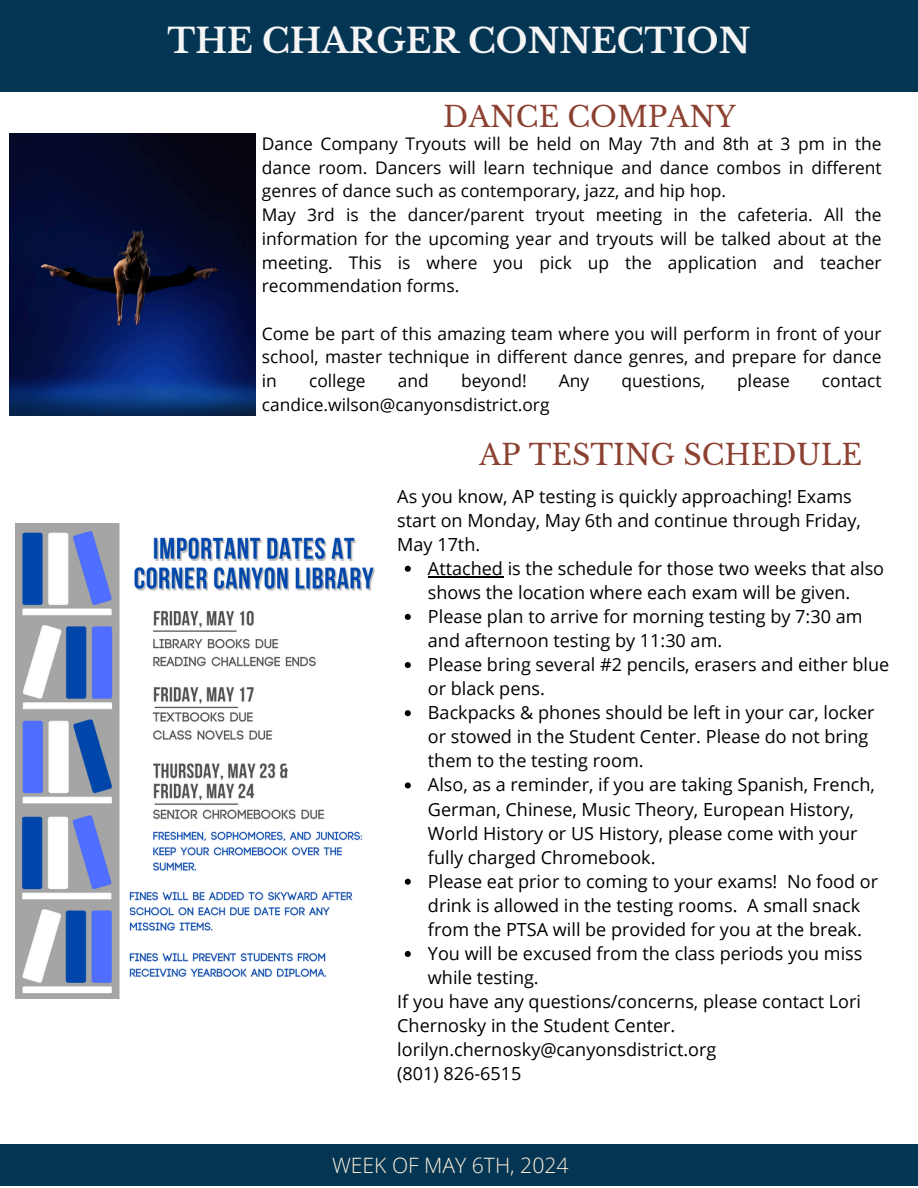
<style>
.page{position:relative;width:918px;height:1188px;background:#fff}
.page>*{position:absolute;margin:0;border:0;box-sizing:border-box;transform-origin:0 0}
.t1{font:700 33.75px "Libre Baskerville";color:#f5f5f5}
.t2{font:28.35px "Libre Baskerville";color:#8c4131}
.t3{font:300 21.15px "Open Sans";color:#fff0db}
.t4{font:18px/24.2px "Open Sans";color:#000}
.t5{font:17.4px/23.7px "Open Sans";color:#000;text-align:justify}
</style>
<div class="page">
<div style="left:0;top:0;width:918px;height:92px;background:#043654"></div>
<div style="left:0;top:1145px;width:918px;height:41px;background:#043654"></div>
<img style="left:9px;top:134px;width:246px;height:281px">
<img style="left:16px;top:524px;width:359px;height:475px">
<svg style="left:405px;top:566px;width:6px;height:6px"></svg>
<hr style="left:428px;top:576px;width:75px;height:2px;background:#000">
<svg style="left:405px;top:614px;width:6px;height:6px"></svg>
<svg style="left:405px;top:662px;width:6px;height:6px"></svg>
<svg style="left:405px;top:710px;width:6px;height:6px"></svg>
<svg style="left:405px;top:782px;width:6px;height:6px"></svg>
<svg style="left:405px;top:879px;width:6px;height:6px"></svg>
<svg style="left:405px;top:951px;width:6px;height:6px"></svg>
<h2 class="t1" style="left:168px;top:21px;width:584px">THE CHARGER CONNECTION</h2>
<p class="t2" style="left:443px;top:99px;width:294px">DANCE COMPANY</p>
<p class="t5" style="left:262px;top:131px;width:621px">Dance Company Tryouts will be held on May 7th and 8th at 3 pm in the dance room. Dancers will learn technique and dance combos in different genres of dance such as contemporary, jazz, and hip hop.</p>
<p class="t5" style="left:262px;top:203px;width:621px">May 3rd is the dancer/parent tryout meeting in the cafeteria. All the information for the upcoming year and tryouts will be talked about at the meeting. This is where you pick up the application and teacher recommendation forms.</p>
<p class="t5" style="left:262px;top:321px;width:621px">Come be part of this amazing team where you will perform in front of your school, master technique in different dance genres, and prepare for dance in</p>
<p class="t5" style="left:309px;top:369px;width:58px">college</p>
<p class="t5" style="left:398px;top:369px;width:32px">and</p>
<p class="t5" style="left:461px;top:369px;width:67px">beyond!</p>
<p class="t5" style="left:559px;top:369px;width:32px">Any</p>
<p class="t5" style="left:621px;top:369px;width:85px">questions,</p>
<p class="t5" style="left:737px;top:369px;width:54px">please</p>
<p class="t5" style="left:822px;top:369px;width:61px">contact</p>
<p class="t5" style="left:262px;top:392px;width:289px">candice.wilson@canyonsdistrict.org</p>
<h3 class="t2" style="left:479px;top:437px;width:385px">AP TESTING SCHEDULE</h3>
<p class="t4" style="left:397px;top:483px;width:465px">As you know, AP testing is quickly approaching! Exams start on Monday, May 6th and continue through Friday,<br>May 17th.</p>
<p class="t4" style="left:428px;top:556px;width:458px">Attached is the schedule for those two weeks that also shows the location where each exam will be given.</p>
<p class="t4" style="left:428px;top:604px;width:436px">Please plan to arrive for morning testing by 7:30 am and afternoon testing by 11:30 am.</p>
<p class="t4" style="left:428px;top:652px;width:463px">Please bring several #2 pencils, erasers and either blue or black pens.</p>
<p class="t4" style="left:428px;top:700px;width:448px">Backpacks &amp; phones should be left in your car, locker or stowed in the Student Center. Please do not bring them to the testing room.</p>
<p class="t4" style="left:428px;top:772px;width:448px">Also, as a reminder, if you are taking Spanish, French, German, Chinese, Music Theory, European History, World History or US History, please come with your fully charged Chromebook.</p>
<p class="t4" style="left:428px;top:869px;width:452px">Please eat prior to coming to your exams! No food or drink is allowed in the testing rooms. A small snack from the PTSA will be provided for you at the break.</p>
<p class="t4" style="left:428px;top:941px;width:436px">You will be excused from the class periods you miss while testing.</p>
<p class="t4" style="left:397px;top:989px;width:465px">If you have any questions/concerns, please contact Lori<br>Chernosky in the Student Center.</p>
<p class="t4" style="left:397px;top:1037px;width:321px">lorilyn.chernosky@canyonsdistrict.org</p>
<h2 class="t4" style="left:397px;top:1061px;width:126px">(801) 826-6515</h2>
<p class="t3" style="left:332px;top:1150px;width:238px">WEEK OF MAY 6TH, 2024</p>
</div>
